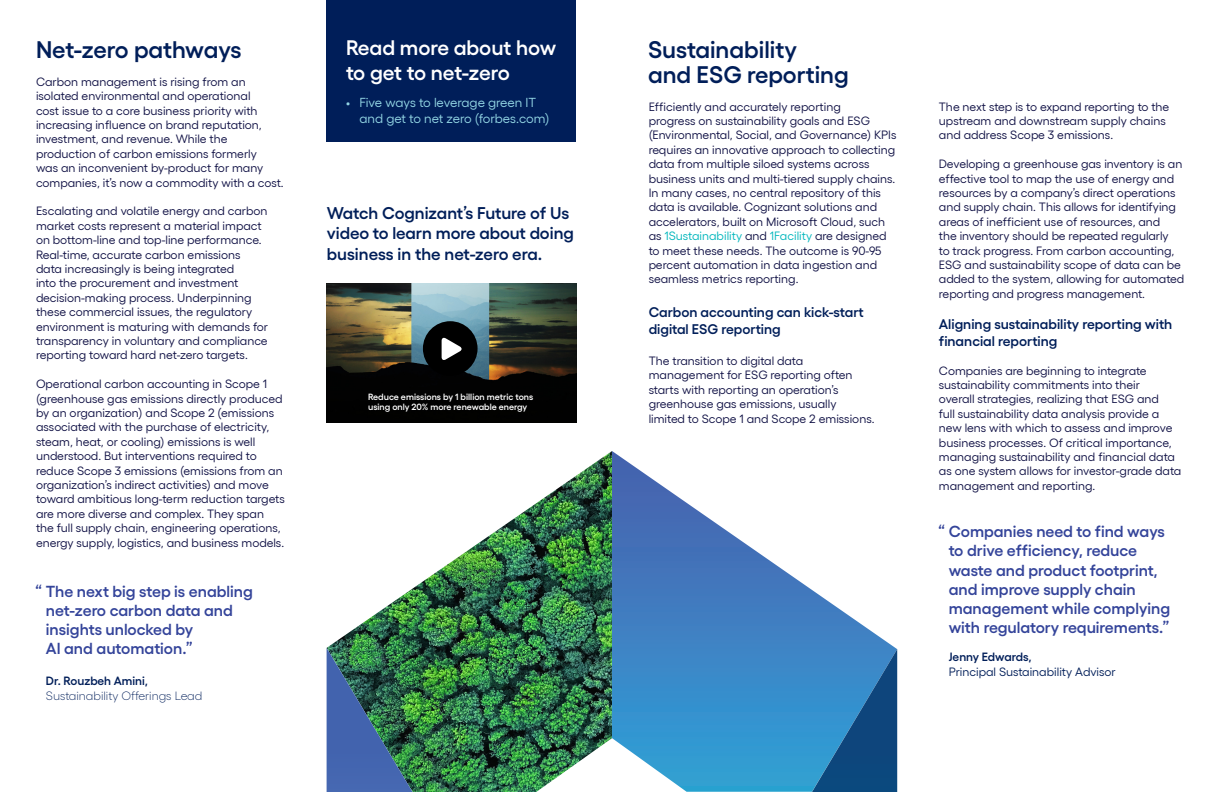
<style>
.page{position:relative;width:1224px;height:792px;background:#fff}
.page>*{position:absolute;margin:0;border:0;box-sizing:border-box;transform-origin:0 0}
.t1{font:600 24px/24.8px "Gellix";color:#001e59}
.t2{font:600 21px/25.2px "Gellix";letter-spacing:-.01em;color:#fff}
.t3{font:600 17px/20.4px "Gellix";color:#001e59}
.t4{font:600 16px/19.2px "Gellix";color:#34449a}
.t5{font:600 14px/16.8px "Gellix";color:#001e59}
.t6{font:13px/15.6px "Gellix";letter-spacing:-.01em;color:#94d7e5}
.t7{font:12px/14.4px "Gellix";color:#0f1044}
.t8{font:300 12px/15px "Gellix";color:#001e59}
.t9{font:12px/15px "Gellix";color:#001e59}
.t10{font:600 9px/10.8px "Gellix";color:#fff}
.s1{font-weight:600}
.s2{color:#00b6bc}
</style>
<div class="page">
<div style="left:327px;top:0;width:249px;height:142px;background:#001e59"></div>
<img style="left:327px;top:283px;width:249px;height:139px">
<div style="left:423px;top:321px;width:55px;height:55px;background:#000;border-radius:50%"></div>
<svg style="left:442px;top:337px;width:20px;height:23px"></svg>
<svg style="left:612px;top:451px;width:285px;height:341px"></svg>
<svg style="left:812px;top:649px;width:85px;height:143px;background:#226aa4"></svg>
<img style="left:327px;top:451px;width:285px;height:341px">
<img style="left:327px;top:648px;width:86px;height:144px">
<p class="t1" style="left:36px;top:35px;width:207px">Net-zero pathways</p>
<p class="t2" style="left:346px;top:33px;width:212px">Read more about how to get to net-zero</p>
<p class="t6" style="left:360px;top:93px;width:192px;text-indent:-14px">• Five ways to leverage green IT and get to net zero (forbes.com)</p>
<p class="t7" style="left:36px;top:73px;width:249px">Carbon management is rising from an isolated environmental and operational<br>cost issue to a core business priority with increasing influence on brand reputation, investment, and revenue. While the production of carbon emissions formerly<br>was an inconvenient by-product for many companies, it’s now a commodity with a cost.</p>
<p class="t7" style="left:36px;top:203px;width:233px">Escalating and volatile energy and carbon market costs represent a material impact on bottom-line and top-line performance.<br>Real-time, accurate carbon emissions data increasingly is being integrated<br>into the procurement and investment decision-making process. Underpinning these commercial issues, the regulatory environment is maturing with demands for transparency in voluntary and compliance reporting toward hard net-zero targets.</p>
<p class="t7" style="left:36px;top:376px;width:250px">Operational carbon accounting in Scope 1 (greenhouse gas emissions directly produced by an organization) and Scope 2 (emissions associated with the purchase of electricity, steam, heat, or cooling) emissions is well understood. But interventions required to reduce Scope 3 emissions (emissions from an organization’s indirect activities) and move toward ambitious long-term reduction targets are more diverse and complex. They span the full supply chain, engineering operations, energy supply, logistics, and business models.</p>
<p class="t4" style="left:46px;top:580px;width:209px;text-indent:-11px">“ The next big step is enabling net-zero carbon data and insights unlocked by<br>AI and automation.”</p>
<p class="t8" style="left:46px;top:672px;width:158px"><span class="s1">Dr. Rouzbeh Amini,<br></span>Sustainability Offerings Lead</p>
<p class="t3" style="left:327px;top:201px;width:249px">Watch Cognizant’s Future of Us video to learn more about doing business in the net-zero era.</p>
<p class="t10" style="left:368px;top:390px;width:167px">Reduce emissions by 1 billion metric tons using only 20% more renewable energy</p>
<p class="t1" style="left:648px;top:34px;width:202px">Sustainability<br>and ESG reporting</p>
<p class="t7" style="left:649px;top:98px;width:249px">Efficiently and accurately reporting<br>progress on sustainability goals and ESG (Environmental, Social, and Governance) KPIs requires an innovative approach to collecting data from multiple siloed systems across business units and multi-tiered supply chains.<br>In many cases, no central repository of this data is available. Cognizant solutions and accelerators, built on Microsoft Cloud, such as <span class="s2">1Sustainability</span> and <span class="s2">1Facility</span> are designed to meet these needs. The outcome is 90-95 percent automation in data ingestion and seamless metrics reporting.</p>
<p class="t5" style="left:649px;top:302px;width:217px">Carbon accounting can kick-start digital ESG reporting</p>
<p class="t7" style="left:649px;top:352px;width:227px">The transition to digital data management for ESG reporting often starts with reporting an operation’s greenhouse gas emissions, usually limited to Scope 1 and Scope 2 emissions.</p>
<p class="t7" style="left:939px;top:98px;width:232px">The next step is to expand reporting to the upstream and downstream supply chains and address Scope 3 emissions.</p>
<p class="t7" style="left:939px;top:156px;width:247px">Developing a greenhouse gas inventory is an effective tool to map the use of energy and resources by a company’s direct operations and supply chain. This allows for identifying areas of inefficient use of resources, and<br>the inventory should be repeated regularly<br>to track progress. From carbon accounting, ESG and sustainability scope of data can be added to the system, allowing for automated reporting and progress management.</p>
<p class="t5" style="left:939px;top:314px;width:235px">Aligning sustainability reporting with financial reporting</p>
<p class="t7" style="left:939px;top:362px;width:244px">Companies are beginning to integrate sustainability commitments into their<br>overall strategies, realizing that ESG and<br>full sustainability data analysis provide a new lens with which to assess and improve business processes. Of critical importance, managing sustainability and financial data as one system allows for investor-grade data management and reporting.</p>
<p class="t4" style="left:949px;top:520px;width:223px;text-indent:-11px">“ Companies need to find ways to drive efficiency, reduce waste and product footprint, and improve supply chain management while complying with regulatory requirements.”</p>
<p class="t9" style="left:949px;top:648px;width:169px"><span class="s1">Jenny Edwards,<br></span>Principal Sustainability Advisor</p>
</div>
